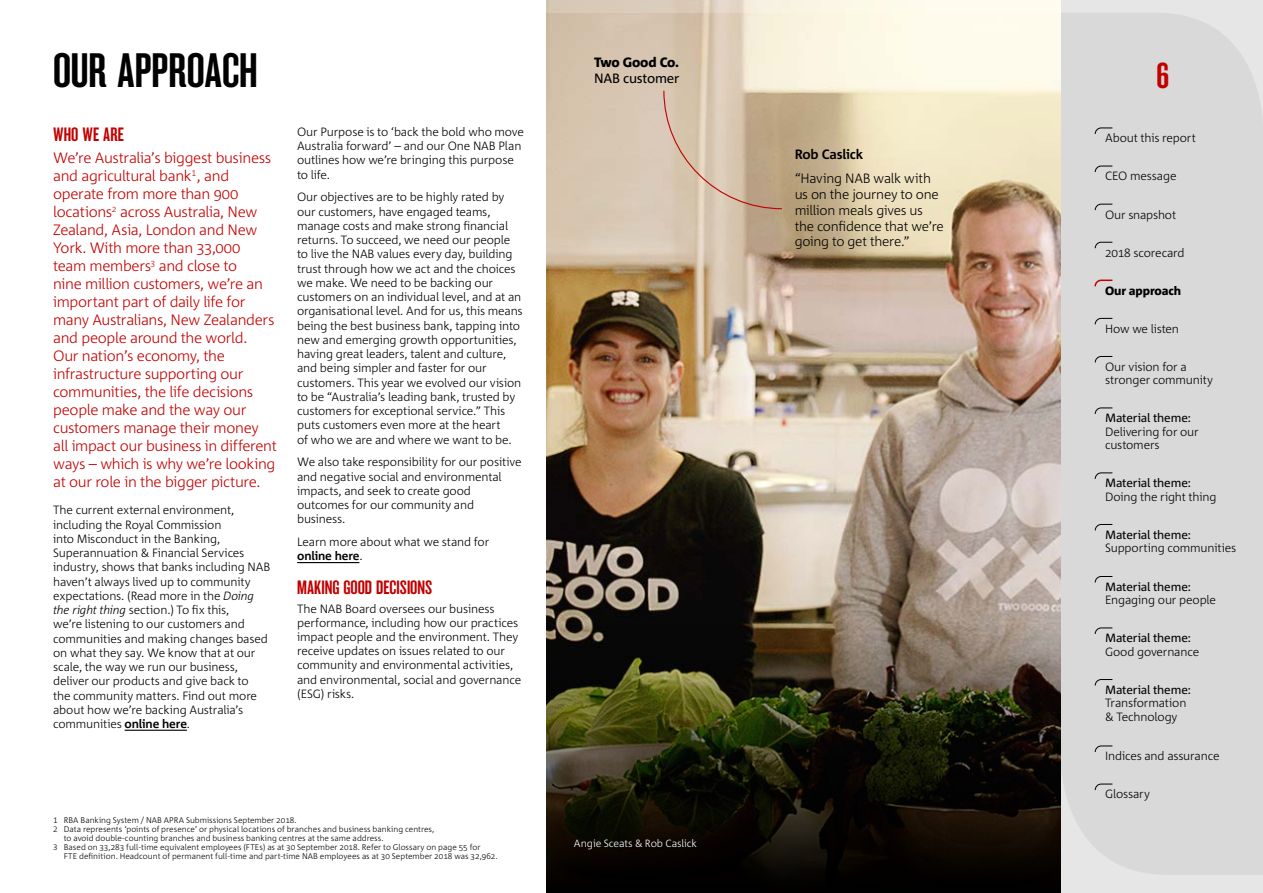
<style>
.page{position:relative;width:1263px;height:893px;background:#fff}
.page>*{position:absolute;margin:0;border:0;box-sizing:border-box;transform-origin:0 0}
.t1{font:45px "NAB Impact";letter-spacing:-.005em;color:#000}
.t2{font:33.6px "NAB Impact";color:#c20000}
.t3{font:18px "NAB Impact";color:#c20000}
.t4{font:300 15px/18px "Corpid";letter-spacing:-.025em;color:#c20000}
.t5{font:300 13.5px/15.8px "Corpid";letter-spacing:-.02em;color:#000}
.t6{font:13.5px "Corpid";letter-spacing:-.015em;color:#000}
.t7{font:800 13.5px "Corpid";letter-spacing:-.02em;color:#000}
.t8{font:700 13.5px "Corpid";letter-spacing:-.015em;color:#000}
.t9{font:300 12px/14.2px "Corpid";letter-spacing:-.015em;color:#000}
.t10{font:12px "Corpid";letter-spacing:-.01em;color:#000}
.t11{font:800 12px "Corpid";letter-spacing:-.01em;color:#000}
.t12{font:300 10.5px "Corpid";letter-spacing:-.01em;color:#fff}
.t13{font:300 8.25px "Corpid";color:#000}
.s1{font-style:italic}
.s2{font-weight:700}
.s3{font-family:"Corpid Caps"}
</style>
<div class="page">
<img style="left:546px;top:13px;width:515px;height:613px">
<svg style="left:546px;top:626px;width:515px;height:267px;background:#252213"></svg>
<svg style="left:663px;top:90px;width:120px;height:120px;background:#cfb9a1"></svg>
<hr style="left:125px;top:730px;width:62px;height:1px;background:#000">
<hr style="left:297px;top:562px;width:62px;height:1px;background:#000">
<svg style="left:546px;top:0;width:515px;height:13px"></svg>
<div style="left:1061px;top:0;width:202px;height:893px;background:#e6e6e6"></div>
<div style="left:1061px;top:13px;width:202px;height:862px;background:#d9d9d9"></div>
<svg style="left:1094px;top:127px;width:19px;height:8px"></svg>
<svg style="left:1094px;top:165px;width:19px;height:8px"></svg>
<svg style="left:1094px;top:241px;width:19px;height:8px"></svg>
<svg style="left:1094px;top:203px;width:19px;height:8px"></svg>
<svg style="left:1094px;top:318px;width:19px;height:7px"></svg>
<svg style="left:1094px;top:407px;width:19px;height:8px"></svg>
<svg style="left:1094px;top:356px;width:19px;height:7px"></svg>
<svg style="left:1094px;top:472px;width:19px;height:8px"></svg>
<svg style="left:1094px;top:524px;width:19px;height:7px"></svg>
<svg style="left:1094px;top:576px;width:19px;height:7px"></svg>
<svg style="left:1094px;top:627px;width:19px;height:8px"></svg>
<svg style="left:1094px;top:679px;width:19px;height:7px"></svg>
<svg style="left:1094px;top:745px;width:19px;height:8px"></svg>
<svg style="left:1094px;top:783px;width:19px;height:8px"></svg>
<div style="left:1090px;top:275px;width:161px;height:27px;background:#d9d9d9"></div>
<svg style="left:1094px;top:279px;width:19px;height:8px"></svg>
<h1 class="t1" style="left:53px;top:51px;width:206px">OUR APPROACH</h1>
<h3 class="t3" style="left:53px;top:127px;width:72px">WHO WE ARE</h3>
<p class="t4" style="left:53px;top:149px;width:225px">We’re Australia’s biggest business and agricultural bank<sup>1</sup>, and operate from more than 900 locations<sup>2</sup> across Australia, New<br>Zealand, Asia, London and New<br>York. With more than 33,000 team members<sup>3</sup> and close to<br>nine million customers, we’re an important part of daily life for many Australians, New Zealanders and people around the world.<br>Our nation’s economy, the infrastructure supporting our communities, the life decisions people make and the way our customers manage their money all impact our business in different ways – which is why we’re looking at our role in the bigger picture.</p>
<p class="t9" style="left:53px;top:503px;width:219px">The current external environment, including the Royal Commission<br>into Misconduct in the Banking, Superannuation &amp; Financial Services industry, shows that banks including NAB haven’t always lived up to community expectations. (Read more in the <span class="s1">Doing the right thing</span> section.) To fix this,<br>we’re listening to our customers and communities and making changes based on what they say. We know that at our scale, the way we run our business, deliver our products and give back to<br>the community matters. Find out more about how we’re backing Australia’s communities <span class="s2">online here</span>.</p>
<p class="t9" style="left:297px;top:125px;width:228px">Our Purpose is to ‘back the bold who move<br>Australia forward’ – and our One NAB Plan outlines how we’re bringing this purpose to life.</p>
<p class="t9" style="left:297px;top:190px;width:227px">Our objectives are to be highly rated by our customers, have engaged teams, manage costs and make strong financial returns. To succeed, we need our people to live the NAB values every day, building trust through how we act and the choices we make. We need to be backing our customers on an individual level, and at an organisational level. And for us, this means being the best business bank, tapping into new and emerging growth opportunities, having great leaders, talent and culture, and being simpler and faster for our customers. This year we evolved our vision to be “Australia’s leading bank, trusted by customers for exceptional service.” This puts customers even more at the heart<br>of who we are and where we want to be.</p>
<p class="t9" style="left:297px;top:455px;width:226px">We also take responsibility for our positive and negative social and environmental impacts, and seek to create good outcomes for our community and business.</p>
<p class="t9" style="left:297px;top:535px;width:194px">Learn more about what we stand for <span class="s2">online here</span>.</p>
<h3 class="t3" style="left:297px;top:580px;width:137px">MAKING GOOD DECISIONS</h3>
<p class="t9" style="left:297px;top:601px;width:226px">The NAB Board oversees our business performance, including how our practices impact people and the environment. They receive updates on issues related to our community and environmental activities, and environmental, social and governance (ESG) risks.</p>
<p class="t13" style="left:53px;top:816px;width:245px"><span class="s3">1</span> RBA Banking System / NAB APRA Submissions September 2018.</p>
<p class="t13" style="left:53px;top:825px;width:383px"><span class="s3">2</span> Data represents ‘points of presence’ or physical locations of branches and business banking centres,</p>
<p class="t13" style="left:64px;top:834px;width:321px">to avoid double-counting branches and business banking centres at the same address.</p>
<p class="t13" style="left:53px;top:843px;width:429px"><span class="s3">3</span> Based on 33,283 full-time equivalent employees (FTEs) as at 30 September 2018. Refer to Glossary on page 55 for</p>
<p class="t13" style="left:64px;top:852px;width:435px">FTE definition. Headcount of permanent full-time and part-time NAB employees as at 30 September 2018 was 32,962.</p>
<p class="t7" style="left:594px;top:55px;width:87px">Two Good Co.</p>
<p class="t6" style="left:594px;top:71px;width:87px">NAB customer</p>
<p class="t12" style="left:574px;top:838px;width:125px">Angie Sceats &amp; Rob Caslick</p>
<p class="t8" style="left:795px;top:147px;width:70px">Rob Caslick</p>
<p class="t5" style="left:795px;top:171px;width:151px">“Having NAB walk with us on the journey to one million meals gives us the confidence that we’re going to get there.”</p>
<h2 class="t2" style="left:1156px;top:61px;width:14px">6</h2>
<p class="t9" style="left:1105px;top:131px;width:92px">About this report</p>
<p class="t9" style="left:1105px;top:169px;width:73px">CEO message</p>
<p class="t9" style="left:1105px;top:207px;width:73px">Our snapshot</p>
<p class="t9" style="left:1105px;top:245px;width:81px">2018 scorecard</p>
<p class="t11" style="left:1105px;top:284px;width:78px">Our approach</p>
<p class="t9" style="left:1148px;top:283px;width:32px">roach</p>
<p class="t9" style="left:1105px;top:322px;width:75px">How we listen</p>
<p class="t9" style="left:1105px;top:360px;width:109px;line-height:13.5px">Our vision for a stronger community</p>
<p class="t10" style="left:1105px;top:412px;width:88px">Material theme:</p>
<p class="t9" style="left:1105px;top:425px;width:95px;line-height:13.5px">Delivering for our customers</p>
<p class="t10" style="left:1105px;top:476px;width:88px">Material theme:</p>
<p class="t9" style="left:1105px;top:490px;width:113px">Doing the right thing</p>
<p class="t10" style="left:1105px;top:528px;width:88px">Material theme:</p>
<p class="t9" style="left:1105px;top:541px;width:133px">Supporting communities</p>
<p class="t10" style="left:1105px;top:580px;width:88px">Material theme:</p>
<p class="t9" style="left:1105px;top:593px;width:113px">Engaging our people</p>
<p class="t10" style="left:1105px;top:632px;width:88px">Material theme:</p>
<p class="t9" style="left:1105px;top:645px;width:96px">Good governance</p>
<p class="t10" style="left:1105px;top:683px;width:88px">Material theme:</p>
<p class="t9" style="left:1105px;top:697px;width:83px;line-height:13.5px">Transformation &amp; Technology</p>
<p class="t9" style="left:1105px;top:749px;width:116px">Indices and assurance</p>
<p class="t9" style="left:1105px;top:787px;width:46px">Glossary</p>
</div>
